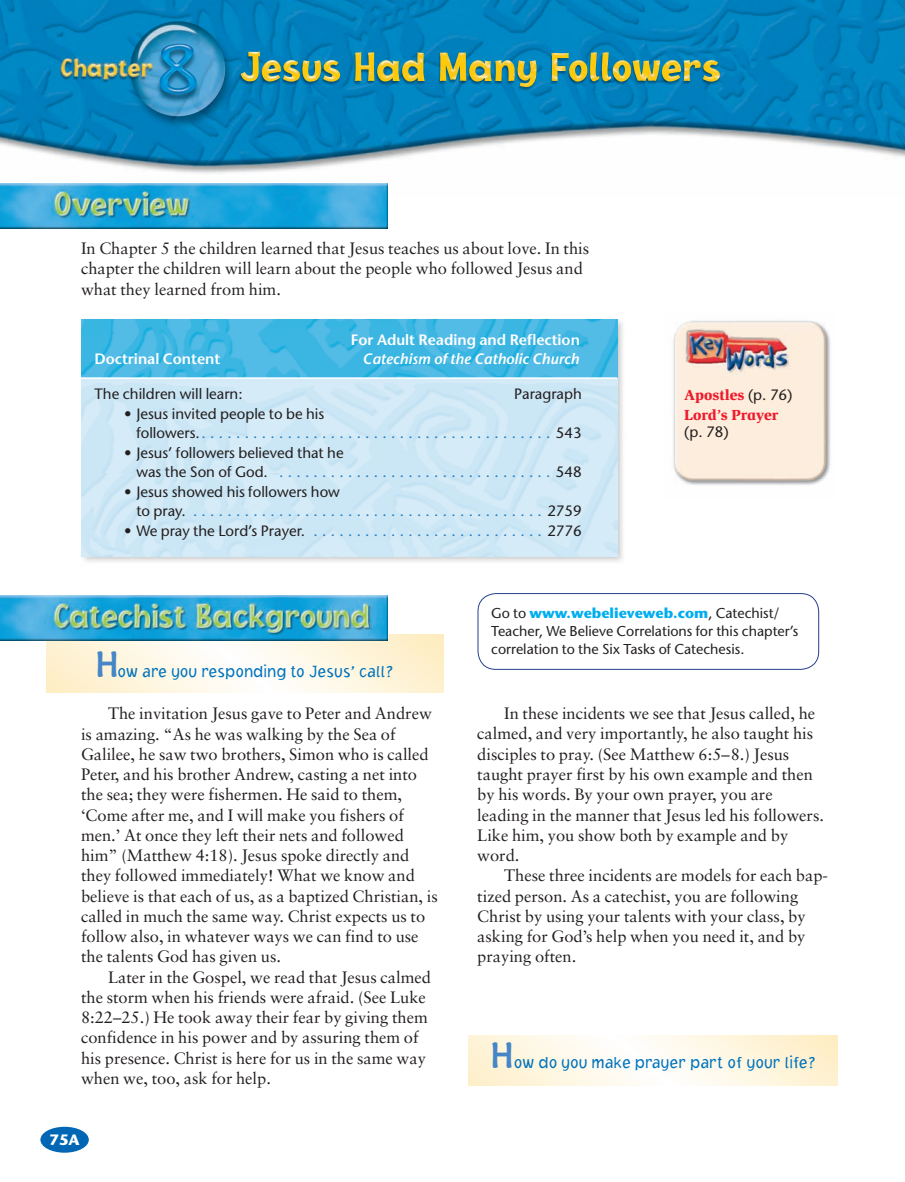
<style>
.page{position:relative;width:905px;height:1182px;background:#fff}
.page>*{position:absolute;margin:0;border:0;box-sizing:border-box;transform-origin:0 0}
.t1{font:16.5px/20.2px "Sabon";color:#231f20}
.t2{font:300 16.5px "Jacoby ICG";color:#0073bc}
.t3{font:15px/19.5px "Stone Sans";color:#231f20}
.t4{font:15px/19.5px "Stone Sans";color:#217cc1}
.t5{font:600 15px "Stone Sans";color:#fff}
.t6{font:italic 600 15px "Stone Sans";color:#fff}
.t7{font:900 15px/20.2px "Sadlier Slimbach";color:#ee1b2d}
.t8{font:700 15px "Stone Sans";color:#fff}
.t9{font:14.25px/18px "Stone Sans D";color:#231f20}
.t10{font:700 14.25px "Stone Sans";color:#00aeef}
.s1{color:#231f20}
.s2{color:#217cc1}
.s3{font-family:"Stone Sans";font-weight:400;color:#231f20}
.s4{font-family:"Maiandra GD";font-weight:500;font-size:36px;color:#4786c6}
.s5{font-family:"Stone Sans D";font-weight:400;color:#231f20}
</style>
<div class="page">
<img style="left:0;top:0;width:904px;height:174px">
<img style="left:0;top:126px;width:904px;height:40px">
<img style="left:159px;top:43px;width:38px;height:51px">
<img style="left:241px;top:52px;width:251px;height:30px">
<img style="left:0;top:183px;width:388px;height:45px">
<svg style="left:468px;top:1035px;width:369px;height:50px"></svg>
<svg style="left:46px;top:634px;width:397px;height:58px"></svg>
<img style="left:0;top:595px;width:388px;height:45px">
<div style="left:40px;top:1126px;width:49px;height:26px;background:#0166b3;border-radius:50%"></div>
<img style="left:673px;top:320px;width:158px;height:165px">
<img style="left:617px;top:319px;width:6px;height:185px">
<img style="left:81px;top:319px;width:536px;height:58px">
<div style="left:81px;top:378px;width:536px;height:114px;background:#cbe6f5"></div>
<img style="left:81px;top:504px;width:542px;height:58px">
<img style="left:81px;top:474px;width:536px;height:82px">
<hr style="left:81px;top:377px;width:536px;height:2px;background:#fff">
<div style="left:477px;top:593px;width:342px;height:76px;border:1px solid #253f8e;border-radius:18px"></div>
<p class="t1" style="left:81px;top:239px;width:509px">In Chapter 5 the children learned that Jesus teaches us about love. In this chapter the children will learn about the people who followed Jesus and what they learned from him.</p>
<p class="t5" style="left:351px;top:334px;width:231px">For Adult Reading and Reflection</p>
<p class="t5" style="left:94px;top:353px;width:127px">Doctrinal Content</p>
<p class="t6" style="left:362px;top:353px;width:218px">Catechism of the Catholic Church</p>
<p class="t3" style="left:94px;top:385px;width:150px">The children will learn:</p>
<p class="t3" style="left:514px;top:385px;width:69px">Paragraph</p>
<p class="t4" style="left:136px;top:405px;width:447px;text-indent:-12px"><span class="s1">• Jesus invited people to be his<br>followers.</span> . . . . . . . . . . . . . . . . . . . . . . . . . . . . . . . . . . . . . . . . . <span class="s1">543</span></p>
<p class="t3" style="left:136px;top:444px;width:447px;text-indent:-12px">• Jesus’ followers believed that he<br>was the Son of God. <span class="s2">. . . . . . . . . . . . . . . . . . . . . . . . . . . . . . . .</span> 548</p>
<p class="t4" style="left:136px;top:483px;width:447px;text-indent:-12px"><span class="s1">• Jesus showed his followers how<br>to pray.</span> . . . . . . . . . . . . . . . . . . . . . . . . . . . . . . . . . . . . . . . . . <span class="s1">2759</span></p>
<p class="t3" style="left:124px;top:522px;width:459px">• We pray the Lord’s Prayer. <span class="s2">. . . . . . . . . . . . . . . . . . . . . . . . . . .</span> 2776</p>
<p class="t7" style="left:684px;top:386px;width:110px">Apostles <span class="s3">(p. 76)<br></span>Lord’s Prayer</p>
<p class="t3" style="left:684px;top:423px;width:46px">(p. 78)</p>
<p class="t2" style="left:95px;top:665px;width:299px"><span class="s4">H</span>ow are you responding to Jesus’ call?</p>
<p class="t1" style="left:81px;top:704px;width:358px;text-indent:27px">The invitation Jesus gave to Peter and Andrew is amazing. “As he was walking by the Sea of Galilee, he saw two brothers, Simon who is called Peter, and his brother Andrew, casting a net into the sea; they were fishermen. He said to them, ‘Come after me, and I will make you fishers of men.’ At once they left their nets and followed him” (Matthew 4:18). Jesus spoke directly and they followed immediately! What we know and believe is that each of us, as a baptized Christian, is called in much the same way. Christ expects us to follow also, in whatever ways we can find to use the talents God has given us.</p>
<p class="t1" style="left:81px;top:968px;width:351px;text-indent:27px">Later in the Gospel, we read that Jesus calmed the storm when his friends were afraid. (See Luke 8:22–25.) He took away their fear by giving them confidence in his power and by assuring them of his presence. Christ is here for us in the same way when we, too, ask for help.</p>
<p class="t8" style="left:50px;top:1133px;width:32px">75A</p>
<p class="t10" style="left:491px;top:607px;width:290px"><span class="s5">Go to</span> www.webelieveweb.com<span class="s5">, Catechist/</span></p>
<p class="t9" style="left:491px;top:623px;width:309px">Teacher, We Believe Correlations for this chapter’s correlation to the Six Tasks of Catechesis.</p>
<p class="t1" style="left:477px;top:704px;width:348px;text-indent:27px">In these incidents we see that Jesus called, he calmed, and very importantly, he also taught his disciples to pray. (See Matthew 6:5–8.) Jesus taught prayer first by his own example and then by his words. By your own prayer, you are leading in the manner that Jesus led his followers.<br>Like him, you show both by example and by word.</p>
<p class="t1" style="left:477px;top:866px;width:352px;text-indent:27px">These three incidents are models for each bap&shy;tized person. As a catechist, you are following Christ by using your talents with your class, by asking for God’s help when you need it, and by praying often.</p>
<p class="t2" style="left:490px;top:1056px;width:327px"><span class="s4">H</span>ow do you make prayer part of your life?</p>
</div>
